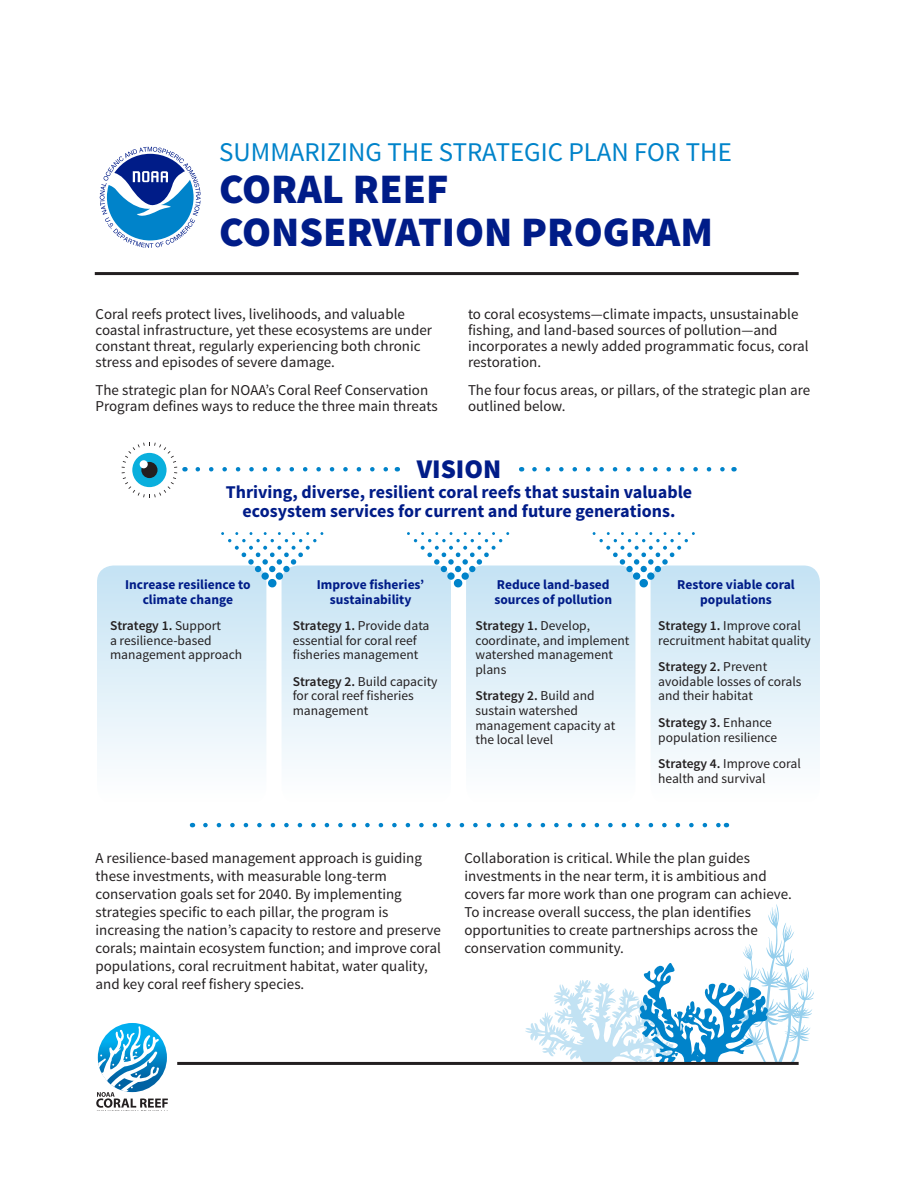
<style>
.page{position:relative;width:918px;height:1188px;background:#fff}
.page>*{position:absolute;margin:0;border:0;box-sizing:border-box;transform-origin:0 0}
.t1{font:900 42px/43.2px "Source Sans Pro";color:#001c88}
.t2{font:27px "Source Sans Pro";color:#0083ca}
.t3{font:900 27px "Source Sans Pro";color:#001c88}
.t4{font:700 18px/19.4px "Source Sans Pro";color:#001c88;text-align:center}
.t5{font:15px/18px "Source Sans Pro";color:#231f20}
.t6{font:13.5px/14.5px "Source Sans Pro";color:#231f20}
.t7{font:700 13.5px/14.5px "Source Sans Pro";color:#001c88;text-align:center}
.s1{font-weight:600}
</style>
<div class="page">
<div style="left:96px;top:564px;width:172px;height:241px;background:linear-gradient(to bottom,#c4e2f3,#fff);border-radius:18px"></div>
<div style="left:94px;top:562px;width:175px;height:244px;border:3px solid #fff;border-radius:18px"></div>
<div style="left:280px;top:564px;width:172px;height:241px;background:linear-gradient(to bottom,#c4e2f3,#fff);border-radius:18px"></div>
<div style="left:279px;top:562px;width:175px;height:244px;border:3px solid #fff;border-radius:18px"></div>
<div style="left:465px;top:564px;width:172px;height:241px;background:linear-gradient(to bottom,#c4e2f3,#fff);border-radius:18px"></div>
<div style="left:463px;top:562px;width:175px;height:244px;border:3px solid #fff;border-radius:18px"></div>
<div style="left:649px;top:564px;width:172px;height:241px;background:linear-gradient(to bottom,#c4e2f3,#fff);border-radius:18px"></div>
<div style="left:648px;top:562px;width:175px;height:244px;border:3px solid #fff;border-radius:18px"></div>
<svg style="left:100px;top:147px;width:101px;height:101px"></svg>
<hr style="left:95px;top:272px;width:704px;height:3px;background:#231f20">
<svg style="left:122px;top:442px;width:55px;height:56px"></svg>
<svg style="left:198px;top:467px;width:190px;height:5px"></svg>
<svg style="left:534px;top:467px;width:191px;height:5px"></svg>
<svg style="left:205px;top:823px;width:514px;height:4px"></svg>
<div style="left:462px;top:572px;width:7px;height:8px;background:#0083ca;border-radius:50%"></div>
<div style="left:447px;top:572px;width:8px;height:8px;background:#0083ca;border-radius:50%"></div>
<svg style="left:454px;top:579px;width:8px;height:8px"></svg>
<svg style="left:407px;top:532px;width:102px;height:40px"></svg>
<div style="left:647px;top:572px;width:7px;height:8px;background:#0083ca;border-radius:50%"></div>
<div style="left:633px;top:572px;width:7px;height:8px;background:#0083ca;border-radius:50%"></div>
<svg style="left:639px;top:579px;width:9px;height:8px"></svg>
<svg style="left:593px;top:532px;width:102px;height:40px"></svg>
<div style="left:276px;top:572px;width:7px;height:8px;background:#0083ca;border-radius:50%"></div>
<div style="left:262px;top:572px;width:7px;height:8px;background:#0083ca;border-radius:50%"></div>
<svg style="left:268px;top:579px;width:9px;height:8px"></svg>
<svg style="left:221px;top:532px;width:102px;height:40px"></svg>
<svg style="left:525px;top:904px;width:289px;height:158px"></svg>
<hr style="left:177px;top:1062px;width:622px;height:3px;background:#231f20">
<svg style="left:96px;top:1023px;width:72px;height:88px"></svg>
<p class="t2" style="left:219px;top:135px;width:514px">SUMMARIZING THE STRATEGIC PLAN FOR THE</p>
<p class="t1" style="left:219px;top:169px;width:495px">CORAL REEF<br>CONSERVATION PROGRAM</p>
<p class="t5" style="left:96px;top:306px;width:338px;line-height:16.2px">Coral reefs protect lives, livelihoods, and valuable coastal infrastructure, yet these ecosystems are under constant threat, regularly experiencing both chronic stress and episodes of severe damage.</p>
<p class="t5" style="left:96px;top:382px;width:344px;line-height:16.2px">The strategic plan for NOAA’s Coral Reef Conservation<br>Program defines ways to reduce the three main threats</p>
<p class="t5" style="left:468px;top:306px;width:342px;line-height:16.2px">to coral ecosystems—climate impacts, unsustainable fishing, and land-based sources of pollution—and incorporates a newly added programmatic focus, coral restoration.</p>
<p class="t5" style="left:468px;top:382px;width:344px;line-height:16.2px">The four focus areas, or pillars, of the strategic plan are outlined below.</p>
<p class="t3" style="left:417px;top:452px;width:86px">VISION</p>
<p class="t4" style="left:226px;top:483px;width:468px">Thriving, diverse, resilient coral reefs that sustain valuable ecosystem services for current and future generations.</p>
<p class="t7" style="left:125px;top:578px;width:127px">Increase resilience to climate change</p>
<p class="t6" style="left:110px;top:619px;width:134px"><span class="s1">Strategy 1.</span> Support<br>a resilience-based management approach</p>
<p class="t7" style="left:317px;top:578px;width:109px">Improve fisheries’ sustainability</p>
<p class="t6" style="left:293px;top:619px;width:138px"><span class="s1">Strategy 1.</span> Provide data essential for coral reef fisheries management</p>
<p class="t6" style="left:293px;top:674px;width:146px"><span class="s1">Strategy 2.</span> Build capacity for coral reef fisheries management</p>
<p class="t7" style="left:495px;top:578px;width:119px;text-align:left">Reduce land-based sources of pollution</p>
<p class="t6" style="left:475px;top:619px;width:155px"><span class="s1">Strategy 1.</span> Develop, coordinate, and implement watershed management plans</p>
<p class="t6" style="left:475px;top:689px;width:141px"><span class="s1">Strategy 2.</span> Build and sustain watershed management capacity at the local level</p>
<p class="t7" style="left:677px;top:578px;width:119px">Restore viable coral populations</p>
<p class="t6" style="left:658px;top:619px;width:154px"><span class="s1">Strategy 1.</span> Improve coral recruitment habitat quality</p>
<p class="t6" style="left:658px;top:660px;width:145px"><span class="s1">Strategy 2.</span> Prevent avoidable losses of corals and their habitat</p>
<p class="t6" style="left:658px;top:715px;width:120px"><span class="s1">Strategy 3.</span> Enhance population resilience</p>
<p class="t6" style="left:658px;top:757px;width:144px"><span class="s1">Strategy 4.</span> Improve coral health and survival</p>
<p class="t5" style="left:96px;top:850px;width:347px">A resilience-based management approach is guiding these investments, with measurable long-term conservation goals set for 2040. By implementing strategies specific to each pillar, the program is increasing the nation’s capacity to restore and preserve corals; maintain ecosystem function; and improve coral populations, coral recruitment habitat, water quality, and key coral reef fishery species.</p>
<p class="t5" style="left:464px;top:850px;width:329px">Collaboration is critical. While the plan guides investments in the near term, it is ambitious and covers far more work than one program can achieve.<br>To increase overall success, the plan identifies opportunities to create partnerships across the conservation community.</p>
</div>
